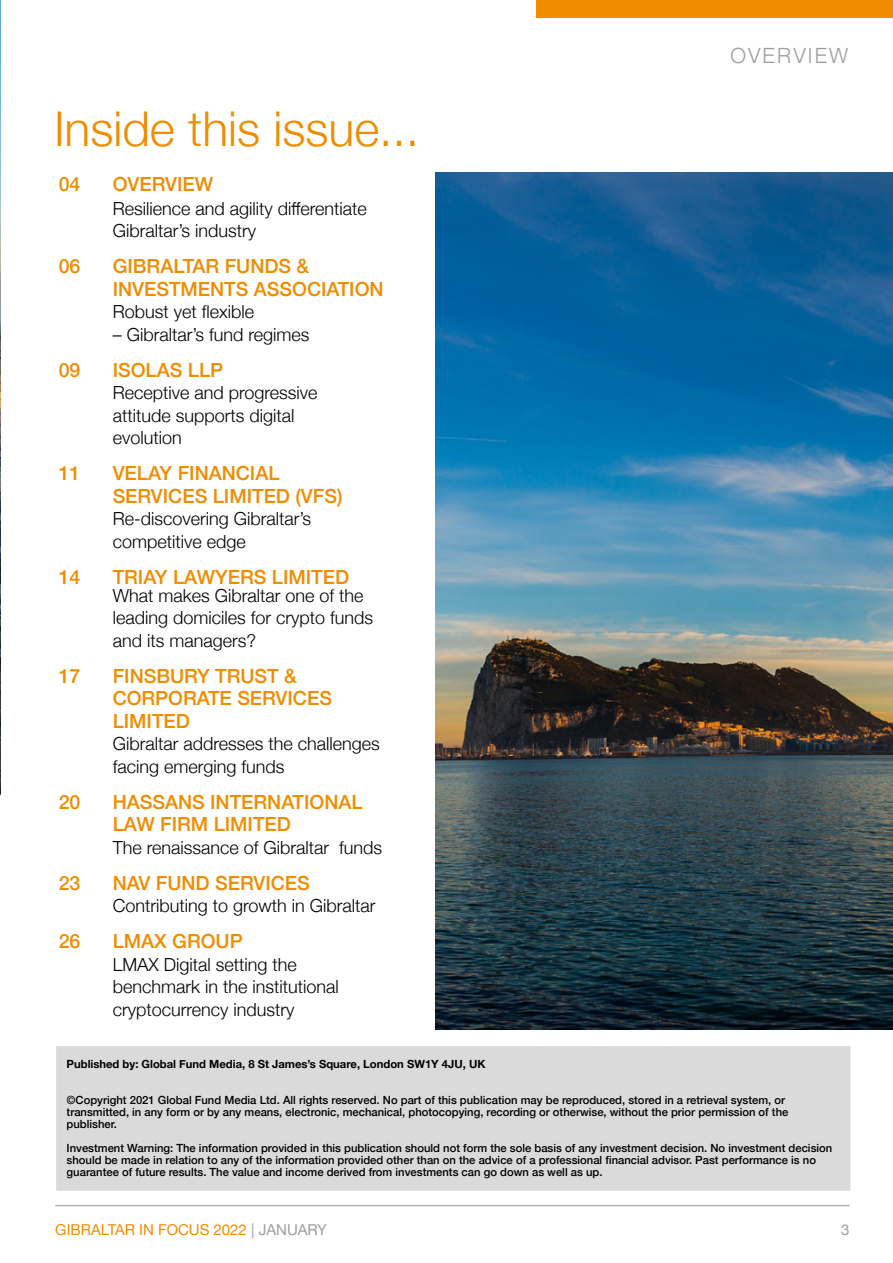
<style>
.page{position:relative;width:893px;height:1263px;background:#fff}
.page>*{position:absolute;margin:0;border:0;box-sizing:border-box;transform-origin:0 0}
.t1{font:300 48px "Helvetica Neue";color:#ef8c00}
.t2{font:300 21px "Helvetica Neue";letter-spacing:.1em;color:#9d9d9c}
.t3{font:500 19.5px/22.5px "Helvetica Neue";color:#ef8c00}
.t4{font:300 18px/22.5px "Helvetica Neue";color:#000}
.t5{font:15px "Helvetica Neue";color:#ef8c00}
.t6{font:15px "Helvetica Neue";color:#9d9d9c}
.t7{font:500 11.25px/12px "Helvetica Neue";color:#000}
.t8{font:700 11.25px "Helvetica Neue";color:#000}
.s1{color:#9d9d9c}
</style>
<div class="page">
<img style="left:436px;top:172px;width:457px;height:857px">
<div style="left:61px;top:1051px;width:784px;height:134px;background:#dadada"></div>
<div style="left:56px;top:1046px;width:794px;height:145px;border:10px solid #dadada"></div>
<img style="left:0;top:1px;width:1px;height:795px">
<hr style="left:55px;top:1205px;width:795px;height:1px;background:#b3b2b2">
<div style="left:536px;top:0;width:357px;height:18px;background:#ef8c00"></div>
<h1 class="t1" style="left:54px;top:91px;width:367px">Inside this issue...</h1>
<h3 class="t3" style="left:59px;top:171px;width:23px">04</h3>
<h3 class="t3" style="left:113px;top:171px;width:102px">OVERVIEW</h3>
<h3 class="t4" style="left:113px;top:196px;width:256px">Resilience and agility differentiate<br>Gibraltar’s industry</h3>
<h3 class="t3" style="left:59px;top:253px;width:23px">06</h3>
<h3 class="t3" style="left:113px;top:253px;width:272px">GIBRALTAR FUNDS &amp;<br>INVESTMENTS ASSOCIATION</h3>
<h3 class="t4" style="left:113px;top:299px;width:143px">Robust yet flexible</h3>
<h3 class="t4" style="left:113px;top:322px;width:198px">– Gibraltar’s fund regimes</h3>
<h3 class="t3" style="left:59px;top:357px;width:23px">09</h3>
<h3 class="t3" style="left:113px;top:357px;width:112px">ISOLAS LLP</h3>
<h3 class="t4" style="left:113px;top:380px;width:206px">Receptive and progressive attitude supports digital evolution</h3>
<h3 class="t3" style="left:59px;top:460px;width:23px">11</h3>
<h3 class="t3" style="left:113px;top:460px;width:231px">VELAY FINANCIAL<br>SERVICES LIMITED (VFS)</h3>
<h3 class="t4" style="left:113px;top:506px;width:200px">Re-discovering Gibraltar’s competitive edge</h3>
<h3 class="t3" style="left:59px;top:564px;width:23px">14</h3>
<h3 class="t3" style="left:113px;top:564px;width:238px">TRIAY LAWYERS LIMITED</h3>
<h3 class="t4" style="left:113px;top:583px;width:262px">What makes Gibraltar one of the leading domiciles for crypto funds and its managers?</h3>
<h3 class="t3" style="left:59px;top:663px;width:23px">17</h3>
<h3 class="t3" style="left:113px;top:663px;width:221px">FINSBURY TRUST &amp;<br>CORPORATE SERVICES<br>LIMITED</h3>
<h3 class="t4" style="left:113px;top:731px;width:269px">Gibraltar addresses the challenges facing emerging funds</h3>
<h3 class="t3" style="left:59px;top:789px;width:23px">20</h3>
<h3 class="t3" style="left:113px;top:789px;width:251px">HASSANS INTERNATIONAL<br>LAW FIRM LIMITED</h3>
<h3 class="t4" style="left:113px;top:835px;width:271px">The renaissance of Gibraltar funds</h3>
<h3 class="t3" style="left:59px;top:870px;width:23px">23</h3>
<h3 class="t3" style="left:113px;top:870px;width:199px">NAV FUND SERVICES</h3>
<h3 class="t4" style="left:113px;top:893px;width:264px">Contributing to growth in Gibraltar</h3>
<h3 class="t3" style="left:59px;top:928px;width:23px">26</h3>
<h3 class="t3" style="left:113px;top:928px;width:132px">LMAX GROUP</h3>
<h3 class="t4" style="left:113px;top:952px;width:228px">LMAX Digital setting the benchmark in the institutional cryptocurrency industry</h3>
<h2 class="t2" style="left:730px;top:38px;width:119px">OVERVIEW</h2>
<p class="t8" style="left:67px;top:1055px;width:420px">Published by: Global Fund Media, 8 St James’s Square, London SW1Y 4JU, UK</p>
<p class="t7" style="left:67px;top:1093px;width:723px">©Copyright 2021 Global Fund Media Ltd. All rights reserved. No part of this publication may be reproduced, stored in a retrieval system, or transmitted, in any form or by any means, electronic, mechanical, photocopying, recording or otherwise, without the prior permission of the publisher.</p>
<p class="t7" style="left:67px;top:1141px;width:767px">Investment Warning: The information provided in this publication should not form the sole basis of any investment decision. No investment decision should be made in relation to any of the information provided other than on the advice of a professional financial advisor. Past performance is no guarantee of future results. The value and income derived from investments can go down as well as up.</p>
<h3 class="t5" style="left:55px;top:1218px;width:273px">GIBRALTAR IN FOCUS 2022 <span class="s1">| JANUARY</span></h3>
<h3 class="t6" style="left:841px;top:1218px;width:10px">3</h3>
</div>
